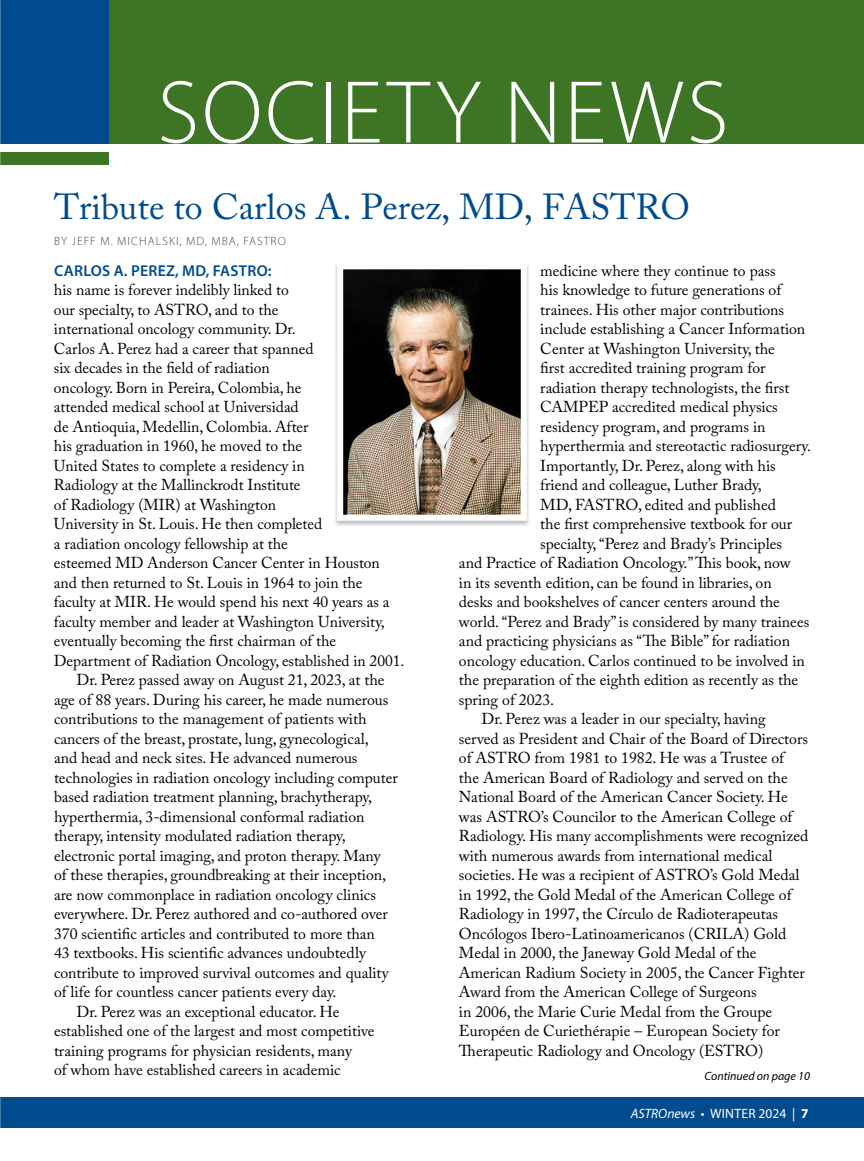
<style>
.page{position:relative;width:864px;height:1161px;background:#fff}
.page>*{position:absolute;margin:0;border:0;box-sizing:border-box;transform-origin:0 0}
.t1{font:300 90px "Myriad Pro";letter-spacing:.03em;color:#fff}
.t2{font:36px "Adobe Caslon Pro";color:#004b8d}
.t3{font:15.75px "Adobe Caslon Pro";color:#000}
.t4{font:600 15.75px "Myriad Pro";letter-spacing:.02em;color:#004b8d}
.t5{font:13.5px "Myriad Pro";letter-spacing:.02em;color:#fff}
.t6{font:300 12px "Myriad Pro";letter-spacing:.09em;color:#4a4a4d}
.t7{font:italic 12px "Myriad Pro";color:#000}
.s1{font-style:italic}
.s2{font-weight:700}
</style>
<div class="page">
<div style="left:0;top:1098px;width:864px;height:30px;background:#004b8d"></div>
<div style="left:334px;top:263px;width:196px;height:264px;background:#000;opacity:.25"></div>
<img style="left:344px;top:270px;width:176px;height:244px">
<div style="left:337px;top:263px;width:190px;height:258px;border:6px solid #fff"></div>
<div style="left:0;top:0;width:864px;height:144px;background:#3d7525"></div>
<div style="left:0;top:0;width:109px;height:144px;background:#004b8d"></div>
<div style="left:0;top:152px;width:109px;height:13px;background:#3d7525"></div>
<h1 class="t1" style="left:146px;top:58px;width:584px">SOCIETY NEWS</h1>
<h1 class="t1" style="left:157px;top:58px;width:562px">SOCIETYNEWS</h1>
<h1 class="t1" style="left:133px;top:72px;width:573px">SOCIETY NEWS</h1>
<h2 class="t2" style="left:54px;top:186px;width:638px">Tribute to Carlos A. Perez, MD, FASTRO</h2>
<p class="t6" style="left:54px;top:234px;width:233px">BY JEFF M. MICHALSKI, MD, MBA, FASTRO</p>
<p class="t4" style="left:54px;top:261px;width:219px">CARLOS A. PEREZ, MD, FASTRO:</p>
<p class="t3" style="left:54px;top:281px;width:236px">his name is forever indelibly linked to</p>
<p class="t3" style="left:54px;top:300px;width:226px">our specialty, to ASTRO, and to the</p>
<p class="t3" style="left:54px;top:320px;width:243px">international oncology community. Dr.</p>
<p class="t3" style="left:54px;top:339px;width:261px">Carlos A. Perez had a career that spanned</p>
<p class="t3" style="left:54px;top:359px;width:217px">six decades in the field of radiation</p>
<p class="t3" style="left:54px;top:378px;width:249px">oncology. Born in Pereira, Colombia, he</p>
<p class="t3" style="left:54px;top:398px;width:246px">attended medical school at Universidad</p>
<p class="t3" style="left:54px;top:417px;width:256px">de Antioquia, Medellin, Colombia. After</p>
<p class="t3" style="left:54px;top:437px;width:250px">his graduation in 1960, he moved to the</p>
<p class="t3" style="left:54px;top:456px;width:252px">United States to complete a residency in</p>
<p class="t3" style="left:54px;top:476px;width:248px">Radiology at the Mallinckrodt Institute</p>
<p class="t3" style="left:54px;top:495px;width:224px">of Radiology (MIR) at Washington</p>
<p class="t3" style="left:54px;top:515px;width:270px">University in St. Louis. He then completed</p>
<p class="t3" style="left:54px;top:534px;width:235px">a radiation oncology fellowship at the</p>
<p class="t3" style="left:54px;top:554px;width:327px">esteemed MD Anderson Cancer Center in Houston</p>
<p class="t3" style="left:54px;top:573px;width:310px">and then returned to St. Louis in 1964 to join the</p>
<p class="t3" style="left:54px;top:593px;width:337px">faculty at MIR. He would spend his next 40 years as a</p>
<p class="t3" style="left:54px;top:612px;width:332px">faculty member and leader at Washington University,</p>
<p class="t3" style="left:54px;top:632px;width:284px">eventually becoming the first chairman of the</p>
<p class="t3" style="left:54px;top:651px;width:352px">Department of Radiation Oncology, established in 2001.</p>
<p class="t3" style="left:77px;top:671px;width:310px">Dr. Perez passed away on August 2 1, 2023, at the</p>
<p class="t3" style="left:54px;top:690px;width:336px">age of 88 years. During his career, he made numerous</p>
<p class="t3" style="left:54px;top:710px;width:314px">contributions to the management of patients with</p>
<p class="t3" style="left:54px;top:729px;width:316px">cancers of the breast, prostate, lung, gynecological,</p>
<p class="t3" style="left:54px;top:749px;width:305px">and head and neck sites. He advanced numerous</p>
<p class="t3" style="left:54px;top:768px;width:345px">technologies in radiation oncology including computer</p>
<p class="t3" style="left:54px;top:788px;width:320px">based radiation treatment planning, brachytherapy,</p>
<p class="t3" style="left:54px;top:807px;width:312px">hyperthermia, 3-dimensional conformal radiation</p>
<p class="t3" style="left:54px;top:827px;width:293px">therapy, intensity modulated radiation therapy,</p>
<p class="t3" style="left:54px;top:846px;width:328px">electronic portal imaging, and proton therapy. Many</p>
<p class="t3" style="left:54px;top:866px;width:334px">of these therapies, groundbreaking at their inception,</p>
<p class="t3" style="left:54px;top:885px;width:324px">are now commonplace in radiation oncology clinics</p>
<p class="t3" style="left:54px;top:905px;width:335px">everywhere. Dr. Perez authored and co-authored over</p>
<p class="t3" style="left:54px;top:924px;width:322px">370 scientific articles and contributed to more than</p>
<p class="t3" style="left:54px;top:944px;width:314px">43 textbooks. His scientific advances undoubtedly</p>
<p class="t3" style="left:54px;top:963px;width:336px">contribute to improved survival outcomes and quality</p>
<p class="t3" style="left:54px;top:983px;width:284px">of life for countless cancer patients every day.</p>
<p class="t3" style="left:77px;top:1002px;width:265px">Dr. Perez was an exceptional educator. He</p>
<p class="t3" style="left:54px;top:1022px;width:322px">established one of the largest and most competitive</p>
<p class="t3" style="left:54px;top:1041px;width:300px">training programs for physician residents, many</p>
<p class="t3" style="left:54px;top:1061px;width:288px">of whom have established careers in academic</p>
<p class="t3" style="left:540px;top:261px;width:237px">medicine where they continue to pass</p>
<p class="t3" style="left:540px;top:280px;width:242px">his knowledge to future generations of</p>
<p class="t3" style="left:540px;top:300px;width:245px">trainees. His other major contributions</p>
<p class="t3" style="left:540px;top:319px;width:266px">include establishing a Cancer Information</p>
<p class="t3" style="left:540px;top:339px;width:236px">Center at Washington University, the</p>
<p class="t3" style="left:540px;top:358px;width:227px">first accredited training program for</p>
<p class="t3" style="left:540px;top:378px;width:251px">radiation therapy technologists, the first</p>
<p class="t3" style="left:540px;top:397px;width:239px">CAMPEP accredited medical physics</p>
<p class="t3" style="left:540px;top:417px;width:227px">residency program, and programs in</p>
<p class="t3" style="left:540px;top:436px;width:272px">hyperthermia and stereotactic radiosurgery.</p>
<p class="t3" style="left:540px;top:456px;width:237px">Importantly, Dr. Perez, along with his</p>
<p class="t3" style="left:540px;top:475px;width:223px">friend and colleague, Luther Brady,</p>
<p class="t3" style="left:540px;top:495px;width:237px">MD, FASTRO, edited and published</p>
<p class="t3" style="left:540px;top:514px;width:253px">the first comprehensive textbook for our</p>
<p class="t3" style="left:540px;top:534px;width:243px">specialty, “Perez and Brady’s Principles</p>
<p class="t3" style="left:459px;top:553px;width:333px">and Practice of Radiation Oncology.” This book, now</p>
<p class="t3" style="left:459px;top:573px;width:314px">in its seventh edition, can be found in libraries, on</p>
<p class="t3" style="left:459px;top:592px;width:322px">desks and bookshelves of cancer centers around the</p>
<p class="t3" style="left:459px;top:612px;width:352px">world. “Perez and Brady” is considered by many trainees</p>
<p class="t3" style="left:459px;top:631px;width:333px">and practicing physicians as “The Bible” for radiation</p>
<p class="t3" style="left:459px;top:651px;width:347px">oncology education. Carlos continued to be involved in</p>
<p class="t3" style="left:459px;top:670px;width:341px">the preparation of the eighth edition as recently as the</p>
<p class="t3" style="left:459px;top:690px;width:97px">spring of 2023.</p>
<p class="t3" style="left:482px;top:709px;width:286px">Dr. Perez was a leader in our specialty, having</p>
<p class="t3" style="left:459px;top:729px;width:351px">served as President and Chair of the Board of Directors</p>
<p class="t3" style="left:459px;top:748px;width:327px">of ASTRO from 1981 to 1982 . He was a Trustee of</p>
<p class="t3" style="left:459px;top:768px;width:330px">the American Board of Radiology and served on the</p>
<p class="t3" style="left:459px;top:787px;width:330px">National Board of the American Cancer Society. He</p>
<p class="t3" style="left:459px;top:807px;width:335px">was ASTRO’s Councilor to the American College of</p>
<p class="t3" style="left:459px;top:826px;width:351px">Radiology. His many accomplishments were recognized</p>
<p class="t3" style="left:459px;top:846px;width:315px">with numerous awards from international medical</p>
<p class="t3" style="left:459px;top:865px;width:342px">societies. He was a recipient of ASTRO’s Gold Medal</p>
<p class="t3" style="left:459px;top:885px;width:334px">in 1992 , the Gold Medal of the American College of</p>
<p class="t3" style="left:459px;top:904px;width:321px">Radiology in 1997, the Círculo de Radioterapeutas</p>
<p class="t3" style="left:459px;top:924px;width:329px">Oncólogos Ibero-Latinoamericanos (CRILA) Gold</p>
<p class="t3" style="left:459px;top:943px;width:299px">Medal in 2000, the Janeway Gold Medal of the</p>
<p class="t3" style="left:459px;top:963px;width:347px">American Radium Society in 2005, the Cancer Fighter</p>
<p class="t3" style="left:459px;top:982px;width:299px">Award from the American College of Surgeons</p>
<p class="t3" style="left:459px;top:1002px;width:315px">in 2006, the Marie Curie Medal from the Groupe</p>
<p class="t3" style="left:459px;top:1021px;width:322px">Européen de Curiethérapie – European Society for</p>
<p class="t3" style="left:459px;top:1041px;width:306px">Therapeutic Radiology and Oncology (ESTRO)</p>
<p class="t7" style="left:705px;top:1069px;width:107px">Continued on page 10</p>
<p class="t5" style="left:631px;top:1105px;width:179px"><span class="s1">ASTROnews</span> • WINTER 2024 | <span class="s2">7</span></p>
</div>
